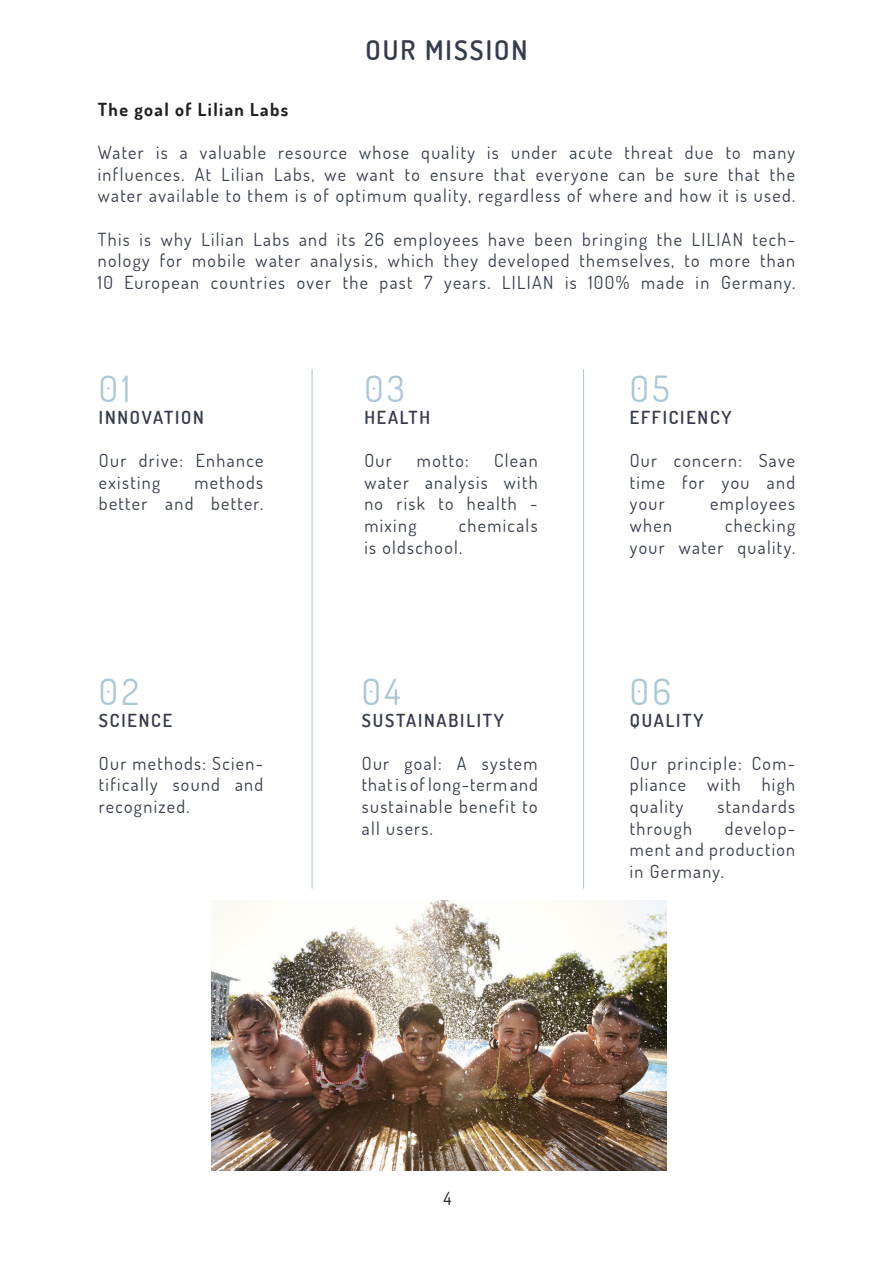
<style>
.page{position:relative;width:893px;height:1263px;background:#fff}
.page>*{position:absolute;margin:0;border:0;box-sizing:border-box;transform-origin:0 0}
.t1{font:36px "Dosis";letter-spacing:.1em;color:#a9c7d5}
.t2{font:600 27px "Dosis";letter-spacing:.075em;color:#353c4c}
.t3{font:18px/21.6px "Dosis";letter-spacing:.075em;color:#353c4c;text-align:justify}
.t4{font:18px/21.6px "Dosis";letter-spacing:.075em;color:#343b4b;text-align:justify}
.t5{font:600 18px "Dosis";letter-spacing:.1em;color:#343b4b}
.t6{font:700 18px "Dosis";letter-spacing:.075em;color:#231f20}
.t7{font:18px "Dosis";color:#231f20}
</style>
<div class="page">
<hr style="left:312px;top:369px;width:1px;height:519px;background:#a9c7d5">
<hr style="left:583px;top:369px;width:1px;height:519px;background:#a9c7d5">
<img style="left:212px;top:900px;width:454px;height:270px">
<h2 class="t2" style="left:365px;top:33px;width:164px">OUR MISSION</h2>
<p class="t6" style="left:98px;top:98px;width:192px">The goal of Lilian Labs</p>
<p class="t3" style="left:98px;top:141px;width:699px">Water is a valuable resource whose quality is under acute threat due to many influences. At Lilian Labs, we want to ensure that everyone can be sure that the water available to them is of optimum quality, regardless of where and how it is used.</p>
<p class="t3" style="left:98px;top:228px;width:699px">This is why Lilian Labs and its 26 employees have been bringing the LILIAN tech&shy;nology for mobile water analysis, which they developed themselves, to more than 10 European countries over the past 7 years. LILIAN is 100% made in Germany.</p>
<h1 class="t1" style="left:99px;top:366px;width:33px">01</h1>
<p class="t5" style="left:99px;top:406px;width:106px">INNOVATION</p>
<p class="t4" style="left:99px;top:449px;width:166px">Our drive: Enhance existing</p>
<p class="t4" style="left:99px;top:471px;width:166px;text-align:right">methods<br>better and better.</p>
<h1 class="t1" style="left:99px;top:668px;width:41px">02</h1>
<p class="t5" style="left:99px;top:708px;width:75px">SCIENCE</p>
<p class="t4" style="left:99px;top:752px;width:166px">Our methods: Scien&shy;tifically sound and recognized.</p>
<h1 class="t1" style="left:364px;top:366px;width:42px">03</h1>
<p class="t5" style="left:364px;top:406px;width:67px">HEALTH</p>
<p class="t4" style="left:364px;top:449px;width:29px">Our</p>
<p class="t4" style="left:417px;top:449px;width:53px">motto:</p>
<p class="t4" style="left:364px;top:449px;width:175px;text-indent:130px">Clean water analysis with no risk to health - mixing</p>
<p class="t4" style="left:364px;top:514px;width:175px;text-indent:94px">chemicals is oldschool.</p>
<h1 class="t1" style="left:362px;top:668px;width:40px">04</h1>
<p class="t5" style="left:362px;top:708px;width:144px">SUSTAINABILITY</p>
<p class="t4" style="left:362px;top:752px;width:177px">Our goal: A system that is of long-term and sustainable benefit to all users.</p>
<h1 class="t1" style="left:630px;top:366px;width:41px">05</h1>
<p class="t5" style="left:630px;top:406px;width:103px">EFFICIENCY</p>
<p class="t4" style="left:630px;top:449px;width:167px">Our concern: Save time for you and your</p>
<p class="t4" style="left:710px;top:492px;width:86px">employees</p>
<p class="t4" style="left:630px;top:514px;width:167px;text-align:right">checking<br>your water quality.</p>
<p class="t4" style="left:630px;top:514px;width:44px">when</p>
<h1 class="t1" style="left:630px;top:668px;width:43px">06</h1>
<p class="t5" style="left:630px;top:708px;width:75px">QUALITY</p>
<p class="t4" style="left:630px;top:752px;width:167px">Our principle: Com&shy;pliance with high quality</p>
<p class="t4" style="left:717px;top:795px;width:79px">standards</p>
<p class="t4" style="left:630px;top:817px;width:167px;text-indent:95px">develop&shy;ment and production in Germany.</p>
<p class="t4" style="left:630px;top:817px;width:64px">through</p>
<p class="t7" style="left:444px;top:1187px;width:9px">4</p>
</div>
